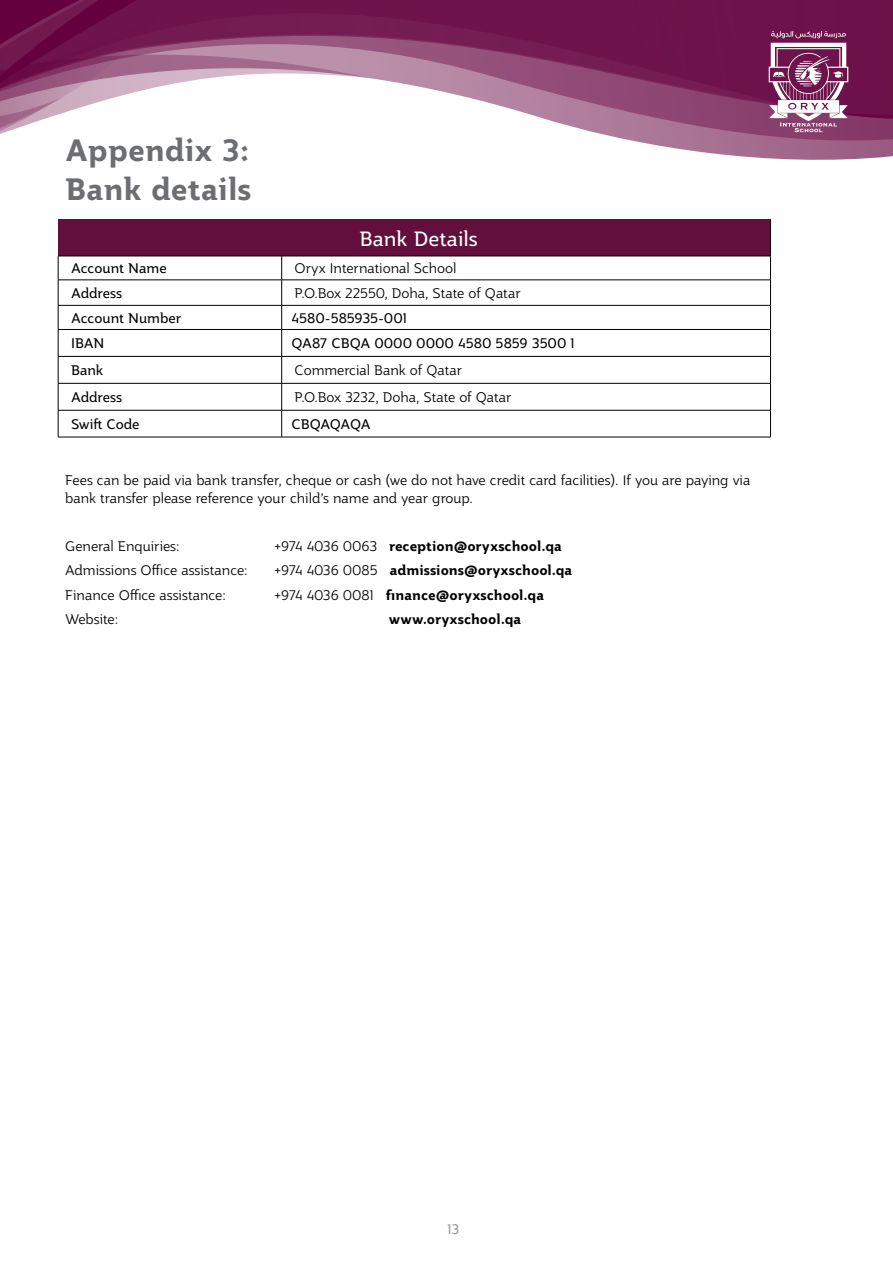
<style>
.page{position:relative;width:893px;height:1263px;background:#fff}
.page>*{position:absolute;margin:0;border:0;box-sizing:border-box;transform-origin:0 0}
.t1{font:700 30px/39.5px "Jotia";color:#6d6e71}
.t2{font:20.1px "Jotia";color:#fff}
.t3{font:300 13.5px/18px "Jotia";color:#000}
.t4{font:700 13.5px "Jotia";color:#000}
.t5{font:13.5px "Jotia";color:#000}
.t6{font:13.5px "Jotia";letter-spacing:-.03em;color:#000}
.t7{font:13.5px "Jotia";color:#939598}
.s1{font-weight:300}
</style>
<div class="page">
<svg style="left:532px;top:115px;width:361px;height:45px"></svg>
<svg style="left:0;top:115px;width:56px;height:19px"></svg>
<svg style="left:0;top:0;width:893px;height:115px;background:#93507a"></svg>
<svg style="left:769px;top:31px;width:79px;height:101px"></svg>
<div style="left:58px;top:219px;width:712px;height:37px;background:#620f3e"></div>
<hr style="left:58px;top:256px;width:224px;height:1px;background:#000">
<hr style="left:282px;top:256px;width:489px;height:1px;background:#000">
<hr style="left:58px;top:280px;width:224px;height:1px;background:#000">
<hr style="left:282px;top:280px;width:489px;height:1px;background:#000">
<hr style="left:58px;top:305px;width:224px;height:1px;background:#000">
<hr style="left:282px;top:305px;width:489px;height:1px;background:#000">
<hr style="left:58px;top:329px;width:224px;height:1px;background:#000">
<hr style="left:282px;top:329px;width:489px;height:1px;background:#000">
<hr style="left:58px;top:356px;width:224px;height:1px;background:#000">
<hr style="left:282px;top:356px;width:489px;height:1px;background:#000">
<hr style="left:58px;top:383px;width:224px;height:1px;background:#000">
<hr style="left:282px;top:383px;width:489px;height:1px;background:#000">
<hr style="left:58px;top:410px;width:224px;height:1px;background:#000">
<svg style="left:58px;top:256px;width:1px;height:181px"></svg>
<hr style="left:282px;top:410px;width:489px;height:1px;background:#000">
<svg style="left:281px;top:256px;width:1px;height:181px"></svg>
<svg style="left:770px;top:256px;width:1px;height:181px"></svg>
<hr style="left:58px;top:437px;width:224px;height:1px;background:#000">
<hr style="left:282px;top:437px;width:489px;height:1px;background:#000">
<hr style="left:770px;top:219px;width:1px;height:37px;background:#000">
<h1 class="t1" style="left:65px;top:131px;width:188px">Appendix 3:<br>Bank details</h1>
<h2 class="t2" style="left:359px;top:225px;width:120px">Bank Details</h2>
<p class="t5" style="left:71px;top:259px;width:97px">Account Name</p>
<p class="t3" style="left:295px;top:259px;width:163px">Oryx International School</p>
<p class="t5" style="left:71px;top:284px;width:52px">Address</p>
<p class="t3" style="left:295px;top:284px;width:228px">P.O.Box 22550, Doha, State of Qatar</p>
<p class="t5" style="left:71px;top:309px;width:112px">Account Number</p>
<p class="t5" style="left:291px;top:309px;width:117px">4580-585935-001</p>
<p class="t5" style="left:71px;top:334px;width:35px">IBAN</p>
<p class="t5" style="left:291px;top:334px;width:285px">QA87 CBQA 0000 0000 4580 5859 3500 1</p>
<p class="t5" style="left:71px;top:361px;width:34px">Bank</p>
<p class="t3" style="left:295px;top:361px;width:169px">Commercial Bank of Qatar</p>
<p class="t5" style="left:71px;top:388px;width:52px">Address</p>
<p class="t3" style="left:295px;top:388px;width:219px">P.O.Box 3232, Doha, State of Qatar</p>
<p class="t5" style="left:71px;top:415px;width:70px">Swift Code</p>
<p class="t6" style="left:291px;top:415px;width:81px">CBQAQAQA</p>
<p class="t3" style="left:65px;top:471px;width:687px">Fees can be paid via bank transfer, cheque or cash (we do not have credit card facilities). If you are paying via bank transfer please reference your child’s name and year group.</p>
<p class="t3" style="left:65px;top:537px;width:116px">General Enquiries:</p>
<p class="t4" style="left:274px;top:537px;width:289px"><span class="s1">+974 4036 0063</span> reception@oryxschool.qa</p>
<p class="t3" style="left:65px;top:561px;width:184px">Admissions Office assistance:</p>
<p class="t4" style="left:274px;top:561px;width:300px"><span class="s1">+974 4036 0085</span> admissions@oryxschool.qa</p>
<p class="t3" style="left:65px;top:586px;width:162px">Finance Office assistance:</p>
<p class="t4" style="left:274px;top:585px;width:272px"><span class="s1">+974 4036 0081</span> finance@oryxschool.qa</p>
<p class="t3" style="left:65px;top:610px;width:55px">Website:</p>
<p class="t4" style="left:389px;top:610px;width:134px">www.oryxschool.qa</p>
<p class="t7" style="left:447px;top:1220px;width:14px">13</p>
</div>
